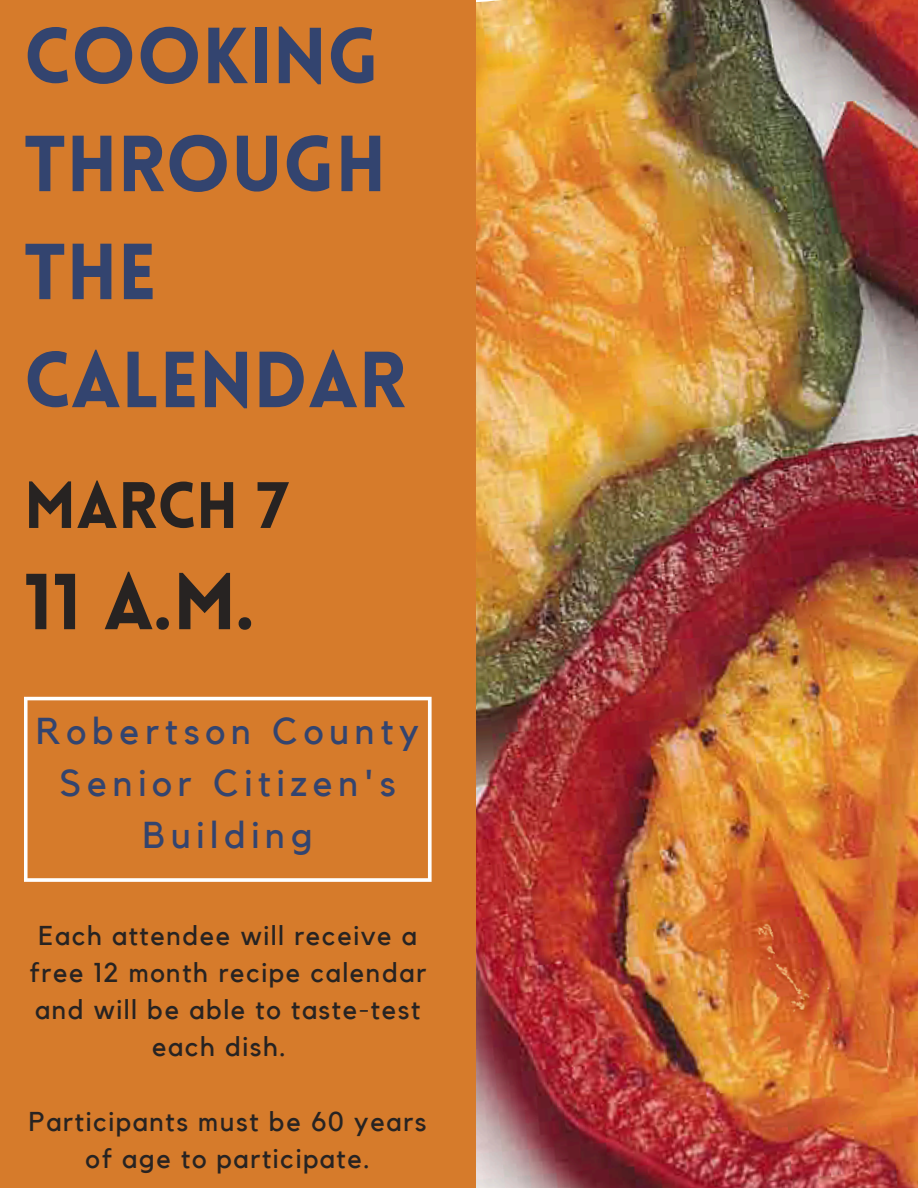
<style>
.page{position:relative;width:918px;height:1188px;background:#fff}
.page>*{position:absolute;margin:0;border:0;box-sizing:border-box;transform-origin:0 0}
.t1{font:900 77.55px/108px "Lovelo";color:#33446f}
.t2{font:900 77.55px "Lovelo";color:#272322}
.t3{font:900 64.05px "Lovelo";color:#272322}
.t4{font:37.35px/51.8px "Kollektif";letter-spacing:.155em;color:#33446f;text-align:center}
.t5{font:27.15px/37px "Kollektif";letter-spacing:.06em;color:#272322;text-align:center}
</style>
<div class="page">
<img style="left:476px;top:0;width:442px;height:1188px">
<div style="left:0;top:0;width:476px;height:1188px;background:#d67b2b"></div>
<svg style="left:24px;top:697px;width:408px;height:185px"></svg>
<p class="t1" style="left:24px;top:10px;width:384px">COOKING<br>THROUGH<br>THE<br>CALENDAR</p>
<p class="t3" style="left:24px;top:480px;width:265px">MARCH 7</p>
<p class="t2" style="left:24px;top:571px;width:233px">11 A.M.</p>
<p class="t4" style="left:36px;top:707px;width:384px">Robertson County<br>Senior Citizen's<br>Building</p>
<h3 class="t5" style="left:39px;top:918px;width:380px">Each attendee will receive a</h3>
<h3 class="t5" style="left:29px;top:955px;width:399px">free 12 month recipe calendar</h3>
<h3 class="t5" style="left:35px;top:992px;width:387px">and will be able to taste-test</h3>
<h3 class="t5" style="left:152px;top:1029px;width:135px">each dish.</h3>
<p class="t5" style="left:29px;top:1104px;width:399px">Participants must be 60 years of age to participate.</p>
</div>
